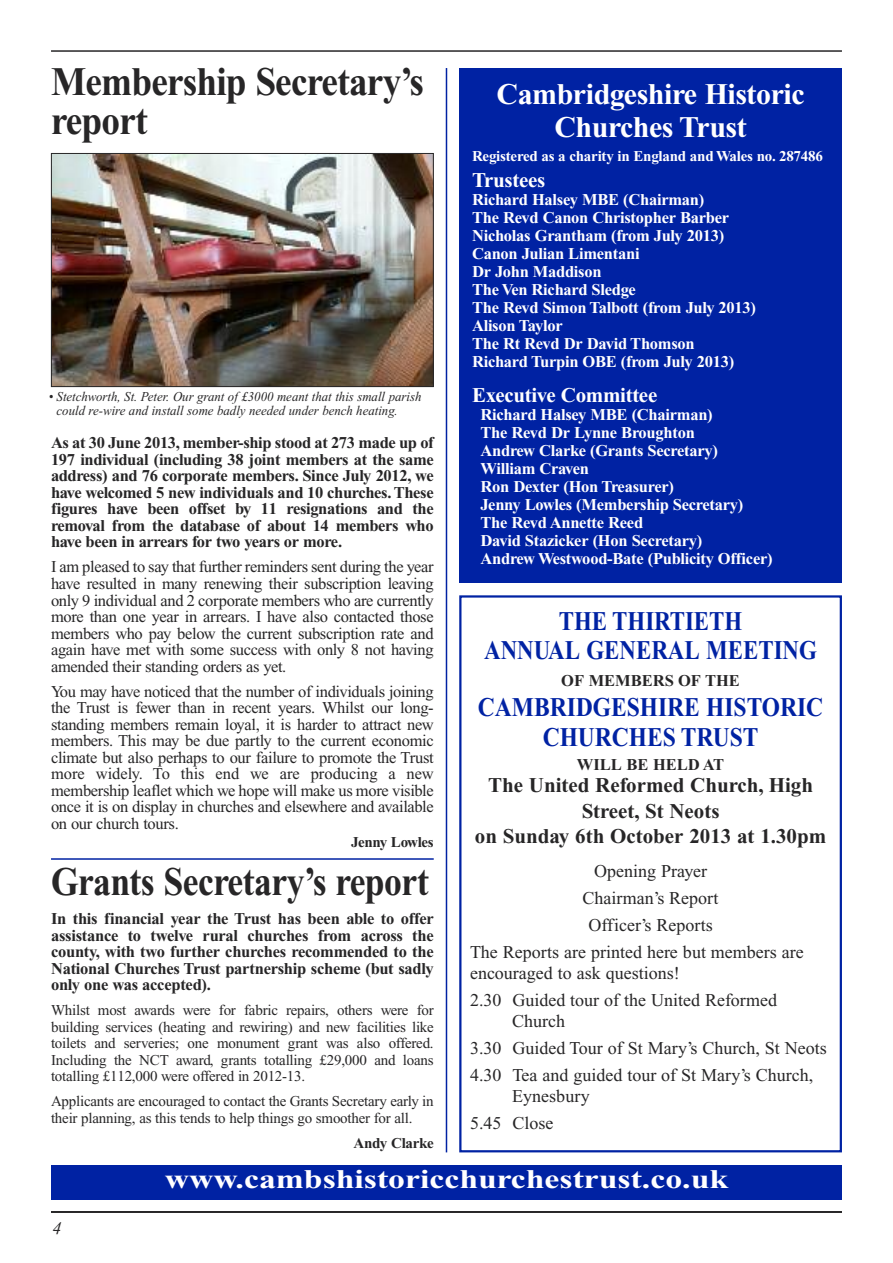
<style>
.page{position:relative;width:893px;height:1263px;background:#fff}
.page>*{position:absolute;margin:0;border:0;box-sizing:border-box;transform-origin:0 0}
.t1{font:700 40.5px/39px "Times New Roman";letter-spacing:-.02em;color:#272627;scale:.92 1}
.t2{font:700 40.5px "Times New Roman";letter-spacing:-.02em;color:#272627;scale:.88 1}
.t3{font:700 30px/33px "Times New Roman";letter-spacing:-.015em;color:#fff;text-align:center}
.t4{font:700 27px "Times New Roman";color:#fff;scale:1.25 1}
.t5{font:700 27px/30px "Times New Roman";color:#0022a3;text-align:center;scale:.87 1}
.t6{font:700 27px/28.5px "Times New Roman";color:#0022a3;text-align:center;scale:.85 1}
.t7{font:700 21px/25.2px "Times New Roman";color:#272627;text-align:center}
.t8{font:700 21px "Times New Roman";letter-spacing:-.015em;color:#fff}
.t9{font:18px/27px "Times New Roman";color:#272627}
.t10{font:italic 18px "Times New Roman";color:#272627}
.t11{font:16.5px/16.5px "Times New Roman";letter-spacing:-.02em;color:#272627;text-align:justify}
.t12{font:700 16.5px/16.5px "Times New Roman";letter-spacing:-.015em;color:#272627;text-align:justify}
.t13{font:700 16.5px/18px "Times New Roman";letter-spacing:-.015em;color:#fff}
.t14{font:15px/16.5px "Times New Roman";letter-spacing:-.015em;color:#272627;text-align:justify}
.t15{font:700 15px "Times New Roman";letter-spacing:-.015em;color:#fff}
.t16{font:700 15px "Times New Roman";letter-spacing:-.02em;color:#272627}
.t17{font:italic 13.5px/14.2px "Times New Roman";color:#272627;scale:.95 1}
</style>
<div class="page">
<hr style="left:51px;top:50px;width:791px;height:2px;background:#272627">
<hr style="left:51px;top:1211px;width:791px;height:2px;background:#272627">
<div style="left:51px;top:1165px;width:791px;height:34px;background:#0022a3"></div>
<hr style="left:446px;top:68px;width:1px;height:1084px;background:#0022a3">
<div style="left:459px;top:595px;width:383px;height:557px;border:2px solid #0022a3"></div>
<div style="left:459px;top:68px;width:383px;height:515px;background:#0022a3"></div>
<img style="left:53px;top:155px;width:379px;height:230px">
<div style="left:51px;top:153px;width:383px;height:234px;border:1px solid #272627"></div>
<hr style="left:51px;top:858px;width:383px;height:2px;background:#0022a3">
<h1 class="t1" style="left:51px;top:67px;width:407px">Membership Secretary’s report</h1>
<p class="t17" style="left:57px;top:390px;width:386px;text-indent:-8px">• Stetchworth, St. Peter. Our grant of £3000 meant that this small parish could re-wire and install some badly needed under bench heating.</p>
<p class="t12" style="left:51px;top:436px;width:384px">As at 30 June 2013, member-ship stood at 273 made up of 197 individual (including 38 joint members at the same address) and 76 corporate members. Since July 2012, we have welcomed 5 new individuals and 10 churches. These figures have been offset by 11 resignations and the removal from the database of about 14 members who have been in arrears for two years or more.</p>
<p class="t11" style="left:51px;top:560px;width:384px">I am pleased to say that further reminders sent during the year have resulted in many renewing their subscription leaving only 9 individual and 2 corporate members who are currently more than one year in arrears. I have also contacted those members who pay below the current subscription rate and again have met with some success with only 8 not having amended their standing orders as yet.</p>
<p class="t11" style="left:51px;top:684px;width:384px">You may have noticed that the number of individuals joining the Trust is fewer than in recent years. Whilst our long&shy;standing members remain loyal, it is harder to attract new members. This may be due partly to the current economic climate but also perhaps to our failure to promote the Trust more widely. To this end we are producing a new membership leaflet which we hope will make us more visible once it is on display in churches and elsewhere and available on our church tours.</p>
<p class="t16" style="left:351px;top:837px;width:84px">Jenny Lowles</p>
<h1 class="t2" style="left:51px;top:868px;width:431px">Grants Secretary’s report</h1>
<p class="t12" style="left:51px;top:912px;width:384px">In this financial year the Trust has been able to offer assistance to twelve rural churches from across the county, with two further churches recommended to the National Churches Trust partnership scheme (but sadly only one was accepted).</p>
<p class="t14" style="left:51px;top:1003px;width:384px">Whilst most awards were for fabric repairs, others were for building services (heating and rewiring) and new facilities like toilets and serveries; one monument grant was also offered.<br>Including the NCT award, grants totalling £29,000 and loans totalling £112,000 were offered in 2012-13.</p>
<p class="t14" style="left:51px;top:1094px;width:384px">Applicants are encouraged to contact the Grants Secretary early in their planning, as this tends to help things go smoother for all.</p>
<p class="t16" style="left:354px;top:1138px;width:82px">Andy Clarke</p>
<h2 class="t3" style="left:496px;top:80px;width:310px">Cambridgeshire Historic<br>Churches Trust</h2>
<p class="t15" style="left:472px;top:151px;width:352px">Registered as a charity in England and Wales no. 287486</p>
<p class="t8" style="left:472px;top:173px;width:75px">Trustees</p>
<p class="t13" style="left:472px;top:192px;width:286px">Richard Halsey MBE (Chairman)<br>The Revd Canon Christopher Barber<br>Nicholas Grantham (from July 2013)<br>Canon Julian Limentani<br>Dr John Maddison<br>The Ven Richard Sledge<br>The Revd Simon Talbott (from July 2013)<br>Alison Taylor<br>The Rt Revd Dr David Thomson<br>Richard Turpin OBE (from July 2013)</p>
<p class="t8" style="left:472px;top:388px;width:187px">Executive Committee</p>
<p class="t13" style="left:480px;top:407px;width:294px">Richard Halsey MBE (Chairman)<br>The Revd Dr Lynne Broughton<br>Andrew Clarke (Grants Secretary)<br>William Craven<br>Ron Dexter (Hon Treasurer)<br>Jenny Lowles (Membership Secretary)<br>The Revd Annette Reed<br>David Stazicker (Hon Secretary)<br>Andrew Westwood-Bate (Publicity Officer)</p>
<h3 class="t6" style="left:484px;top:610px;width:393px">THE THIRTIETH<br>ANNUAL GENERAL MEETING</h3>
<p class="t12" style="left:561px;top:674px;width:180px">OF MEMBERS OF THE</p>
<h3 class="t5" style="left:478px;top:694px;width:398px">CAMBRIDGESHIRE HISTORIC<br>CHURCHES TRUST</h3>
<p class="t12" style="left:577px;top:758px;width:149px">WILL BE HELD AT</p>
<p class="t7" style="left:475px;top:775px;width:353px">The United Reformed Church, High<br>Street, St Neots<br>on Sunday 6th October 2013 at 1.30pm</p>
<p class="t9" style="left:594px;top:859px;width:114px">Opening Prayer</p>
<p class="t9" style="left:583px;top:886px;width:138px">Chairman’s Report</p>
<p class="t9" style="left:588px;top:913px;width:126px">Officer’s Reports</p>
<p class="t9" style="left:470px;top:940px;width:335px">The Reports are printed here but members are</p>
<p class="t9" style="left:470px;top:961px;width:309px">encouraged to ask questions!<br>2.30 Guided tour of the United Reformed</p>
<p class="t9" style="left:470px;top:1009px;width:358px;text-indent:42px">Church<br>3.30 Guided Tour of St Mary’s Church, St Neots<br>4.30 Tea and guided tour of St Mary’s Church,</p>
<p class="t9" style="left:470px;top:1084px;width:121px;text-indent:42px">Eynesbury<br>5.45 Close</p>
<p class="t10" style="left:53px;top:1222px;width:10px">4</p>
<h3 class="t4" style="left:165px;top:1170px;width:452px">www.cambshistoricchurchestrust.co.uk</h3>
</div>
